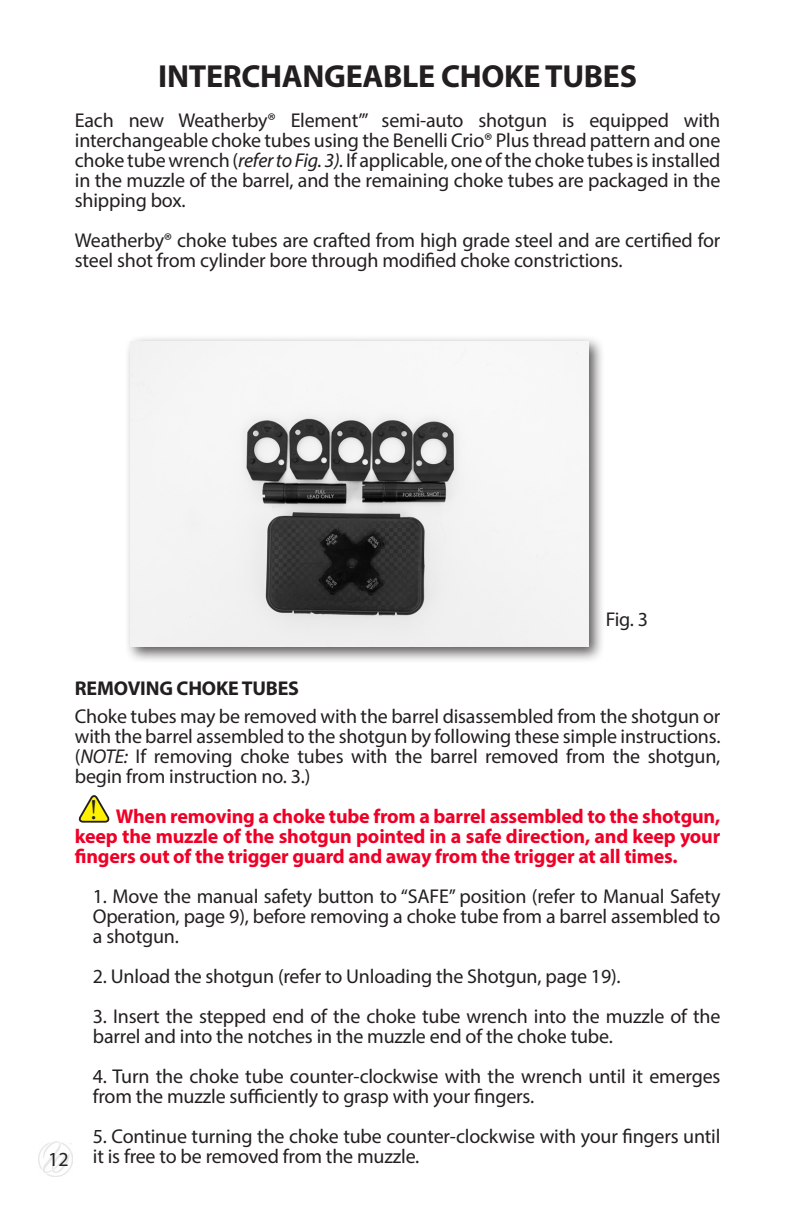
<style>
.page{position:relative;width:792px;height:1224px;background:#fff}
.page>*{position:absolute;margin:0;border:0;box-sizing:border-box;transform-origin:0 0}
.t1{font:700 32px "Myriad Pro";letter-spacing:-.01em;color:#231f20}
.t2{font:28.6px "Minion Pro";color:#231f20}
.t3{font:20px/20px "Myriad Pro";letter-spacing:-.01em;color:#231f20}
.t4{font:700 20px/20px "Myriad Pro";letter-spacing:-.01em;color:#ef0027;text-align:justify}
.t5{font:700 20px "Myriad Pro";letter-spacing:-.01em;color:#231f20}
.s1{font-style:italic}
</style>
<div class="page">
<img style="left:38px;top:1142px;width:35px;height:35px">
<div style="left:124px;top:335px;width:482px;height:329px;background:#231f20;opacity:.75"></div>
<img style="left:131px;top:342px;width:458px;height:305px">
<svg style="left:78px;top:795px;width:32px;height:28px"></svg>
<p class="t1" style="left:158px;top:55px;width:480px">INTERCHANGEABLE CHOKE TUBES</p>
<p class="t3" style="left:75px;top:110px;width:647px;text-align:justify">Each new Weatherby® Element’” semi-auto shotgun is equipped with interchangeable choke tubes using the Benelli Crio® Plus thread pattern and one choke tube wrench (<span class="s1">refer to Fig. 3).</span> If applicable, one of the choke tubes is installed in the muzzle of the barrel, and the remaining choke tubes are packaged in the shipping box.</p>
<p class="t3" style="left:75px;top:230px;width:647px">Weatherby® choke tubes are crafted from high grade steel and are certified for steel shot from cylinder bore through modified choke constrictions.</p>
<p class="t3" style="left:606px;top:609px;width:44px">Fig. 3</p>
<p class="t5" style="left:75px;top:675px;width:226px">REMOVING CHOKE TUBES</p>
<p class="t3" style="left:75px;top:706px;width:647px;text-align:justify">Choke tubes may be removed with the barrel disassembled from the shotgun or with the barrel assembled to the shotgun by following these simple instructions. (<span class="s1">NOTE:</span> If removing choke tubes with the barrel removed from the shotgun, begin from instruction no. 3.)</p>
<p class="t4" style="left:75px;top:806px;width:647px;text-indent:41px">When removing a choke tube from a barrel assembled to the shotgun, keep the muzzle of the shotgun pointed in a safe direction, and keep your fingers out of the trigger guard and away from the trigger at all times.</p>
<p class="t3" style="left:93px;top:886px;width:629px;text-align:justify">1. Move the manual safety button to “SAFE” position (refer to Manual Safety Operation, page 9), before removing a choke tube from a barrel assembled to a shotgun.</p>
<p class="t3" style="left:93px;top:966px;width:529px">2. Unload the shotgun (refer to Unloading the Shotgun, page 19).</p>
<p class="t3" style="left:93px;top:1006px;width:629px">3. Insert the stepped end of the choke tube wrench into the muzzle of the barrel and into the notches in the muzzle end of the choke tube.</p>
<p class="t3" style="left:93px;top:1066px;width:629px">4. Turn the choke tube counter-clockwise with the wrench until it emerges from the muzzle sufficiently to grasp with your fingers.</p>
<p class="t3" style="left:93px;top:1126px;width:629px">5. Continue turning the choke tube counter-clockwise with your fingers until it is free to be removed from the muzzle.</p>
<p class="t2" style="left:90px;top:791px;width:9px">!</p>
<p class="t3" style="left:48px;top:1149px;width:22px">12</p>
</div>
